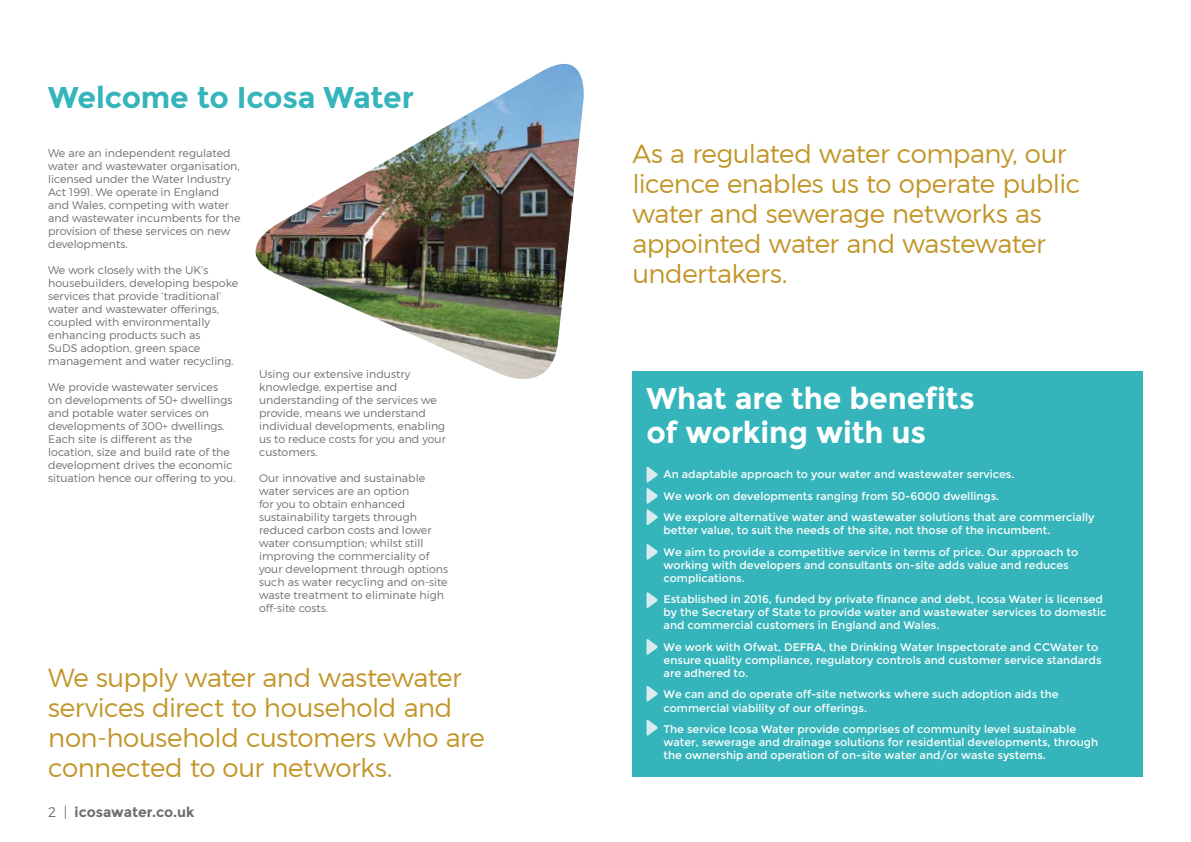
<style>
.page{position:relative;width:1191px;height:842px;background:#fff}
.page>*{position:absolute;margin:0;border:0;box-sizing:border-box;transform-origin:0 0}
.t1{font:700 30px/34px "Montserrat";letter-spacing:-.005em;color:#fff}
.t2{font:700 30px "Montserrat";letter-spacing:-.015em;color:#35b5bb}
.t3{font:300 26px/30px "Montserrat";letter-spacing:-.015em;color:#c19527}
.t4{font:700 14px "Montserrat";letter-spacing:-.005em;color:#6d6e71}
.t5{font:300 11px/13px "Montserrat";color:#6d6e71}
.t6{font:11px/13px "Montserrat";color:#fff}
.s1{font-weight:300}
</style>
<div class="page">
<div style="left:632px;top:371px;width:510px;height:406px;background:#35b5bb"></div>
<img style="left:255px;top:64px;width:329px;height:315px">
<svg style="left:646px;top:466px;width:12px;height:59px"></svg>
<svg style="left:646px;top:544px;width:12px;height:16px"></svg>
<svg style="left:646px;top:639px;width:12px;height:16px"></svg>
<svg style="left:646px;top:685px;width:12px;height:17px"></svg>
<svg style="left:646px;top:720px;width:12px;height:16px"></svg>
<svg style="left:646px;top:592px;width:12px;height:16px"></svg>
<h1 class="t2" style="left:48px;top:80px;width:367px">Welcome to Icosa Water</h1>
<p class="t5" style="left:48px;top:146px;width:194px">We are an independent regulated water and wastewater organisation, licensed under the Water Industry<br>Act 1991. We operate in England and Wales, competing with water and wastewater incumbents for the provision of these services on new developments.</p>
<p class="t5" style="left:48px;top:263px;width:191px">We work closely with the UK’s housebuilders, developing bespoke services that provide ‘traditional’ water and wastewater offerings, coupled with environmentally enhancing products such as<br>SuDS adoption, green space management and water recycling.</p>
<p class="t5" style="left:48px;top:380px;width:189px">We provide wastewater services<br>on developments of 50+ dwellings and potable water services on developments of 300+ dwellings.<br>Each site is different as the location, size and build rate of the development drives the economic situation hence our offering to you.</p>
<p class="t5" style="left:259px;top:367px;width:188px">Using our extensive industry knowledge, expertise and understanding of the services we provide, means we understand individual developments, enabling us to reduce costs for you and your customers.</p>
<p class="t5" style="left:259px;top:471px;width:190px">Our innovative and sustainable water services are an option<br>for you to obtain enhanced sustainability targets through reduced carbon costs and lower water consumption; whilst still improving the commerciality of your development through options such as water recycling and on-site waste treatment to eliminate high off-site costs.</p>
<h2 class="t3" style="left:48px;top:662px;width:438px">We supply water and wastewater services direct to household and non-household customers who are connected to our networks.</h2>
<p class="t4" style="left:48px;top:804px;width:148px"><span class="s1">2 |</span> icosawater.co.uk</p>
<h2 class="t3" style="left:632px;top:139px;width:449px">As a regulated water company, our licence enables us to operate public water and sewerage networks as appointed water and wastewater undertakers.</h2>
<h1 class="t1" style="left:646px;top:381px;width:330px">What are the benefits of working with us</h1>
<p class="t6" style="left:663px;top:464px;width:432px;line-height:21.5px">An adaptable approach to your water and wastewater services.<br>We work on developments ranging from 50-6000 dwellings.<br>We explore alternative water and wastewater solutions that are commercially</p>
<p class="t6" style="left:663px;top:520px;width:416px;line-height:21.5px">better value, to suit the needs of the site, not those of the incumbent.<br>We aim to provide a competitive service in terms of price. Our approach to</p>
<p class="t6" style="left:663px;top:559px;width:407px">working with developers and consultants on-site adds value and reduces complications.</p>
<p class="t6" style="left:663px;top:593px;width:444px">Established in 2016, funded by private finance and debt, Icosa Water is licensed by the Secretary of State to provide water and wastewater services to domestic and commercial customers in England and Wales.</p>
<p class="t6" style="left:663px;top:641px;width:439px">We work with Ofwat, DEFRA, the Drinking Water Inspectorate and CCWater to ensure quality compliance, regulatory controls and customer service standards are adhered to.</p>
<p class="t6" style="left:663px;top:688px;width:397px">We can and do operate off-site networks where such adoption aids the commercial viability of our offerings.</p>
<p class="t6" style="left:663px;top:723px;width:436px">The service Icosa Water provide comprises of community level sustainable water, sewerage and drainage solutions for residential developments, through the ownership and operation of on-site water and/or waste systems.</p>
</div>
